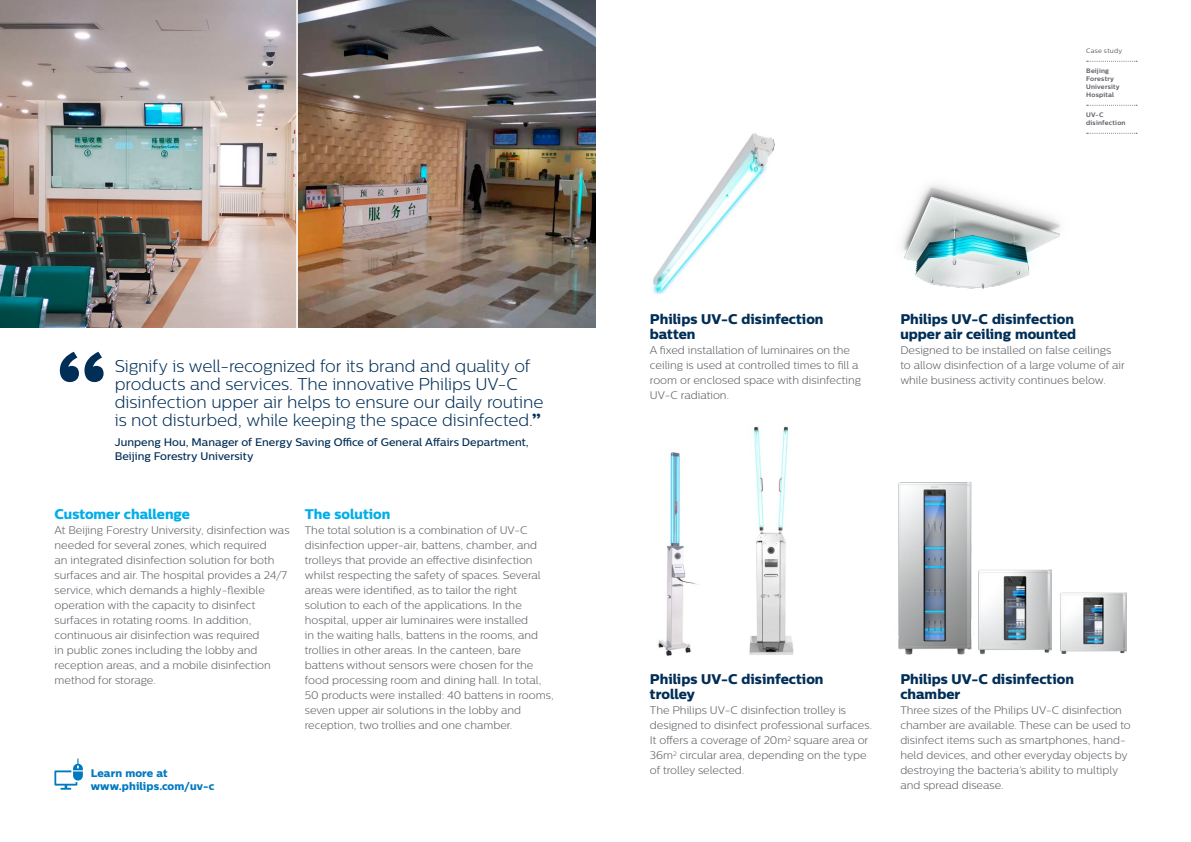
<style>
.page{position:relative;width:1191px;height:842px;background:#fff}
.page>*{position:absolute;margin:0;border:0;box-sizing:border-box;transform-origin:0 0}
.t1{font:103.9px "Centrale Sans X Bold";color:#002e56}
.t2{font:300 17px/18px "Centrale Sans";letter-spacing:-.005em;color:#002e56}
.t3{font:14px/15px "Centrale Sans X Bold";color:#002e56}
.t4{font:14px "Centrale Sans X Bold";color:#00aee9}
.t5{font:300 11px/15px "Centrale Sans";color:#595b62}
.t6{font:500 11px/14px "Centrale Sans";color:#002e56}
.t7{font:11px/13px "Centrale Sans X Bold";letter-spacing:.01em;color:#0079c1}
.t8{font:700 6.5px/8px "Centrale Sans";letter-spacing:.03em;color:#595b62}
.t9{font:6.5px "Centrale Sans";letter-spacing:.035em;color:#595b62}
.s1{font-family:"Centrale Sans X Bold";font-weight:400;font-size:17.8px}
</style>
<div class="page">
<img style="left:0;top:0;width:595px;height:327px">
<svg style="left:1086px;top:61px;width:51px;height:1px"></svg>
<svg style="left:1086px;top:105px;width:51px;height:1px"></svg>
<svg style="left:1086px;top:133px;width:51px;height:1px"></svg>
<hr style="left:296px;top:0;width:2px;height:329px;background:#fff">
<svg style="left:54px;top:758px;width:29px;height:32px"></svg>
<img style="left:978px;top:569px;width:73px;height:86px">
<img style="left:902px;top:185px;width:158px;height:104px">
<img style="left:653px;top:133px;width:122px;height:162px">
<img style="left:658px;top:452px;width:40px;height:204px">
<img style="left:749px;top:426px;width:45px;height:229px">
<img style="left:898px;top:482px;width:74px;height:173px">
<img style="left:1060px;top:592px;width:66px;height:62px">
<h1 class="t1" style="left:54px;top:323px;width:56px">“</h1>
<h2 class="t2" style="left:115px;top:357px;width:430px">Signify is well-recognized for its brand and quality of products and services. The innovative Philips UV-C disinfection upper air helps to ensure our daily routine is not disturbed, while keeping the space disinfected.<span class="s1">”</span></h2>
<p class="t6" style="left:115px;top:435px;width:415px">Junpeng Hou, Manager of Energy Saving Office of General Affairs Department,<br>Beijing Forestry University</p>
<p class="t4" style="left:55px;top:506px;width:137px">Customer challenge</p>
<p class="t5" style="left:55px;top:523px;width:236px">At Beijing Forestry University, disinfection was needed for several zones, which required<br>an integrated disinfection solution for both surfaces and air. The hospital provides a 24/7 service, which demands a highly-flexible operation with the capacity to disinfect surfaces in rotating rooms. In addition, continuous air disinfection was required<br>in public zones including the lobby and reception areas, and a mobile disinfection method for storage.</p>
<p class="t7" style="left:91px;top:766px;width:125px">Learn more at www.philips.com/uv-c</p>
<p class="t4" style="left:305px;top:506px;width:87px">The solution</p>
<p class="t5" style="left:305px;top:523px;width:250px">The total solution is a combination of UV-C disinfection upper-air, battens, chamber, and trolleys that provide an effective disinfection whilst respecting the safety of spaces. Several areas were identified, as to tailor the right solution to each of the applications. In the hospital, upper air luminaires were installed<br>in the waiting halls, battens in the rooms, and trollies in other areas. In the canteen, bare battens without sensors were chosen for the food processing room and dining hall. In total, 50 products were installed: 40 battens in rooms, seven upper air solutions in the lobby and reception, two trollies and one chamber.</p>
<p class="t9" style="left:1086px;top:47px;width:37px">Case study</p>
<p class="t8" style="left:1086px;top:66px;width:35px">Beijing<br>Forestry<br>University<br>Hospital</p>
<p class="t8" style="left:1086px;top:110px;width:41px">UV-C disinfection</p>
<p class="t3" style="left:650px;top:312px;width:175px">Philips UV-C disinfection batten</p>
<p class="t5" style="left:650px;top:343px;width:213px">A fixed installation of luminaires on the ceiling is used at controlled times to fill a room or enclosed space with disinfecting UV-C radiation.</p>
<p class="t3" style="left:900px;top:312px;width:177px">Philips UV-C disinfection upper air ceiling mounted</p>
<p class="t5" style="left:900px;top:343px;width:226px">Designed to be installed on false ceilings<br>to allow disinfection of a large volume of air while business activity continues below.</p>
<p class="t3" style="left:650px;top:672px;width:175px">Philips UV-C disinfection trolley</p>
<p class="t5" style="left:650px;top:703px;width:224px">The Philips UV-C disinfection trolley is designed to disinfect professional surfaces.<br>It offers a coverage of 20m<sup>2</sup> square area or 36m<sup>2</sup> circular area, depending on the type of trolley selected.</p>
<p class="t3" style="left:900px;top:672px;width:175px">Philips UV-C disinfection chamber</p>
<p class="t5" style="left:900px;top:703px;width:232px">Three sizes of the Philips UV-C disinfection chamber are available. These can be used to disinfect items such as smartphones, hand&shy;held devices, and other everyday objects by destroying the bacteria’s ability to multiply and spread disease.</p>
</div>
